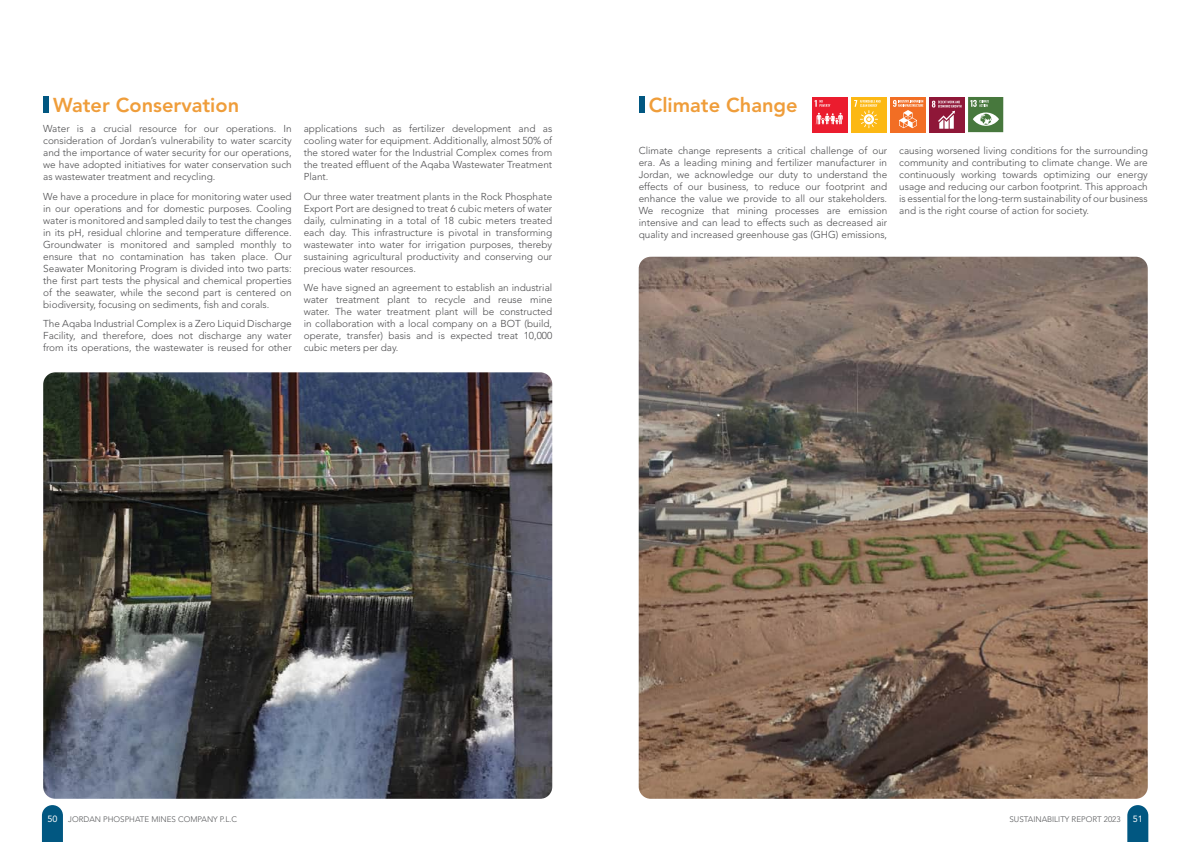
<style>
.page{position:relative;width:1191px;height:842px;background:#fff}
.page>*{position:absolute;margin:0;border:0;box-sizing:border-box;transform-origin:0 0}
.t1{font:800 20px "Avenir";color:#ef9d3a}
.t2{font:300 10px/12px "Avenir";color:#4d4d4f;text-align:justify}
.t3{font:9px "Avenir";color:#fff}
.t4{font:300 8px "Avenir";color:#58595b}
.s1{font-weight:400;font-size:9px;color:#fff}
</style>
<div class="page">
<div style="left:43px;top:97px;width:6px;height:16px;background:#015781"></div>
<div style="left:638px;top:97px;width:6px;height:16px;background:#015781"></div>
<div style="left:929px;top:97px;width:35px;height:35px;background:#8f1738"></div>
<svg style="left:932px;top:101px;width:29px;height:28px"></svg>
<div style="left:812px;top:97px;width:35px;height:35px;background:#eb1c2e"></div>
<svg style="left:814px;top:100px;width:16px;height:7px"></svg>
<svg style="left:815px;top:113px;width:28px;height:12px"></svg>
<div style="left:851px;top:97px;width:35px;height:35px;background:#fcb814"></div>
<svg style="left:854px;top:100px;width:26px;height:28px"></svg>
<div style="left:890px;top:97px;width:35px;height:35px;background:#f26e24"></div>
<svg style="left:893px;top:100px;width:30px;height:28px"></svg>
<div style="left:968px;top:97px;width:35px;height:35px;background:#47783d"></div>
<svg style="left:970px;top:100px;width:29px;height:26px"></svg>
<img style="left:43px;top:372px;width:509px;height:427px">
<img style="left:638px;top:257px;width:509px;height:542px">
<svg style="left:42px;top:805px;width:21px;height:37px"></svg>
<svg style="left:1127px;top:805px;width:21px;height:37px"></svg>
<h1 class="t1" style="left:53px;top:93px;width:187px">Water Conservation</h1>
<p class="t2" style="left:43px;top:123px;width:250px">Water is a crucial resource for our operations. In consideration of Jordan’s vulnerability to water scarcity and the importance of water security for our operations, we have adopted initiatives for water conservation such as wastewater treatment and recycling.</p>
<p class="t2" style="left:43px;top:190px;width:250px">We have a procedure in place for monitoring water used in our operations and for domestic purposes. Cooling water is monitored and sampled daily to test the changes in its pH, residual chlorine and temperature difference.<br>Groundwater is monitored and sampled monthly to ensure that no contamination has taken place. Our Seawater Monitoring Program is divided into two parts: the first part tests the physical and chemical properties of the seawater, while the second part is centered on biodiversity, focusing on sediments, fish and corals.</p>
<p class="t2" style="left:43px;top:317px;width:250px">The Aqaba Industrial Complex is a Zero Liquid Discharge Facility, and therefore, does not discharge any water from its operations, the wastewater is reused for other</p>
<p class="t2" style="left:304px;top:123px;width:250px">applications such as fertilizer development and as cooling water for equipment. Additionally, almost 50% of the stored water for the Industrial Complex comes from the treated effluent of the Aqaba Wastewater Treatment Plant.</p>
<p class="t2" style="left:304px;top:190px;width:250px">Our three water treatment plants in the Rock Phosphate Export Port are designed to treat 6 cubic meters of water daily, culminating in a total of 18 cubic meters treated each day. This infrastructure is pivotal in transforming wastewater into water for irrigation purposes, thereby sustaining agricultural productivity and conserving our precious water resources.</p>
<p class="t2" style="left:304px;top:281px;width:250px">We have signed an agreement to establish an industrial water treatment plant to recycle and reuse mine water. The water treatment plant will be constructed in collaboration with a local company on a BOT (build, operate, transfer) basis and is expected treat 10,000 cubic meters per day.</p>
<h1 class="t1" style="left:648px;top:93px;width:150px">Climate Change</h1>
<p class="t2" style="left:638px;top:145px;width:250px">Climate change represents a critical challenge of our era. As a leading mining and fertilizer manufacturer in Jordan, we acknowledge our duty to understand the effects of our business, to reduce our footprint and enhance the value we provide to all our stakeholders.<br>We recognize that mining processes are emission intensive and can lead to effects such as decreased air quality and increased greenhouse gas (GHG) emissions,</p>
<p class="t2" style="left:899px;top:145px;width:250px">causing worsened living conditions for the surrounding community and contributing to climate change. We are continuously working towards optimizing our energy usage and reducing our carbon footprint. This approach is essential for the long-term sustainability of our business and is the right course of action for society.</p>
<p class="t4" style="left:47px;top:815px;width:191px"><span class="s1">50</span> JORDAN PHOSPHATE MINES COMPANY P.L.C</p>
<p class="t4" style="left:1009px;top:815px;width:112px">SUSTAINABILITY REPORT 2023</p>
<p class="t3" style="left:1132px;top:814px;width:12px">51</p>
</div>
